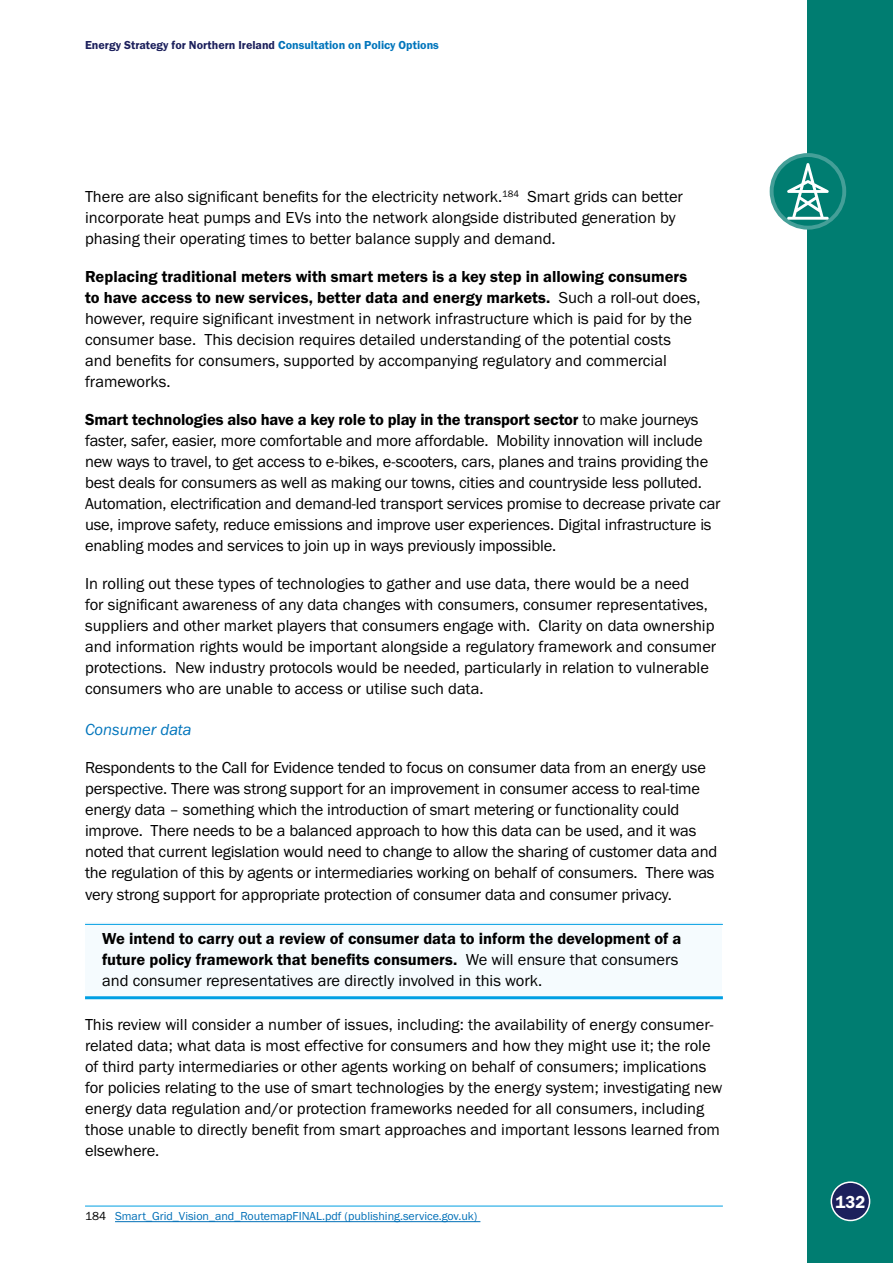
<style>
.page{position:relative;width:893px;height:1263px;background:#fff}
.page>*{position:absolute;margin:0;border:0;box-sizing:border-box;transform-origin:0 0}
.t1{font:18px "Franklin Gothic URW Dem";color:#fff;scale:.94 1}
.P_-_Body{font:16.5px/21px "Franklin Gothic URW Boo";letter-spacing:-.005em;color:#000}
.P_-_Indented_shaded{font:16.5px/21px "Franklin Gothic URW Dem";color:#000}
.H3_-_Italic_Heading{font:16.5px "Franklin Gothic URW Boo Ita";color:#0075bc}
.P_-_Footnote{font:12px "Franklin Gothic URW Boo";color:#006fb7}
.t2{font:12px "Franklin Gothic URW Dem";color:#1c205c}
.s1{color:#006fb7}
.s2{color:#0075bc}
.s3{font-family:"Franklin Gothic URW Dem"}
.s4{font-family:"Franklin Gothic URW Boo"}
.s5{color:#000}
</style>
<div class="page">
<div style="left:808px;top:0;width:85px;height:1263px;background:#007d71"></div>
<svg style="left:772px;top:155px;width:72px;height:73px"></svg>
<div style="left:770px;top:153px;width:76px;height:77px;border:4px solid #449f98;border-radius:50%"></div>
<svg style="left:787px;top:163px;width:42px;height:57px"></svg>
<div style="left:831px;top:1182px;width:39px;height:38px;background:#1c205c;border-radius:50%"></div>
<div style="left:831px;top:1181px;width:39px;height:40px;border:2px solid #fff;border-radius:50%"></div>
<div style="left:86px;top:922px;width:636px;height:76px;background:#f5fbfe"></div>
<hr style="left:85px;top:996px;width:638px;height:3px;background:#009fe3">
<hr style="left:85px;top:924px;width:638px;height:1px;background:#009fe3">
<hr style="left:85px;top:1206px;width:638px;height:1px;background:#009fe3">
<hr style="left:115px;top:1221px;width:365px;height:1px;background:#006fb7">
<p class="t2" style="left:85px;top:38px;width:355px">Energy Strategy for Northern Ireland <span class="s1">C</span><span class="s2">onsultation on Policy Options</span></p>
<p class="P_-_Body" style="left:85px;top:186px;width:599px">There are also significant benefits for the electricity network.<sup>184</sup> Smart grids can better incorporate heat pumps and EVs into the network alongside distributed generation by phasing their operating times to better balance supply and demand.</p>
<p class="P_-_Body" style="left:85px;top:266px;width:617px"><span class="s3">Replacing traditional meters with smart meters is a key step in allowing consumers to have access to new services, better data and energy markets.</span> Such a roll-out does, however, require significant investment in network infrastructure which is paid for by the consumer base. This decision requires detailed understanding of the potential costs and benefits for consumers, supported by accompanying regulatory and commercial frameworks.</p>
<p class="P_-_Body" style="left:85px;top:409px;width:637px"><span class="s3">Smart technologies also have a key role to play in the transport sector</span> to make journeys faster, safer, easier, more comfortable and more affordable. Mobility innovation will include new ways to travel, to get access to e-bikes, e-scooters, cars, planes and trains providing the best deals for consumers as well as making our towns, cities and countryside less polluted.<br>Automation, electrification and demand-led transport services promise to decrease private car use, improve safety, reduce emissions and improve user experiences. Digital infrastructure is enabling modes and services to join up in ways previously impossible.</p>
<p class="P_-_Body" style="left:85px;top:573px;width:633px">In rolling out these types of technologies to gather and use data, there would be a need<br>for significant awareness of any data changes with consumers, consumer representatives, suppliers and other market players that consumers engage with. Clarity on data ownership and information rights would be important alongside a regulatory framework and consumer protections. New industry protocols would be needed, particularly in relation to vulnerable consumers who are unable to access or utilise such data.</p>
<h3 class="H3_-_Italic_Heading" style="left:85px;top:720px;width:108px">Consumer data</h3>
<p class="P_-_Body" style="left:85px;top:757px;width:634px">Respondents to the Call for Evidence tended to focus on consumer data from an energy use perspective. There was strong support for an improvement in consumer access to real-time energy data – something which the introduction of smart metering or functionality could improve. There needs to be a balanced approach to how this data can be used, and it was noted that current legislation would need to change to allow the sharing of customer data and the regulation of this by agents or intermediaries working on behalf of consumers. There was very strong support for appropriate protection of consumer data and consumer privacy.</p>
<p class="P_-_Indented_shaded" style="left:102px;top:927px;width:581px">We intend to carry out a review of consumer data to inform the development of a future policy framework that benefits consumers. <span class="s4">We will ensure that consumers and consumer representatives are directly involved in this work.</span></p>
<p class="P_-_Body" style="left:85px;top:1014px;width:639px">This review will consider a number of issues, including: the availability of energy consumer&shy;related data; what data is most effective for consumers and how they might use it; the role of third party intermediaries or other agents working on behalf of consumers; implications for policies relating to the use of smart technologies by the energy system; investigating new energy data regulation and/or protection frameworks needed for all consumers, including those unable to directly benefit from smart approaches and important lessons learned from elsewhere.</p>
<p class="P_-_Footnote" style="left:85px;top:1209px;width:394px"><span class="s5">184</span> Smart_Grid_Vision_and_RoutemapFINAL.pdf (publishing.service.gov.uk)</p>
<p class="t1" style="left:835px;top:1191px;width:33px">132</p>
</div>
